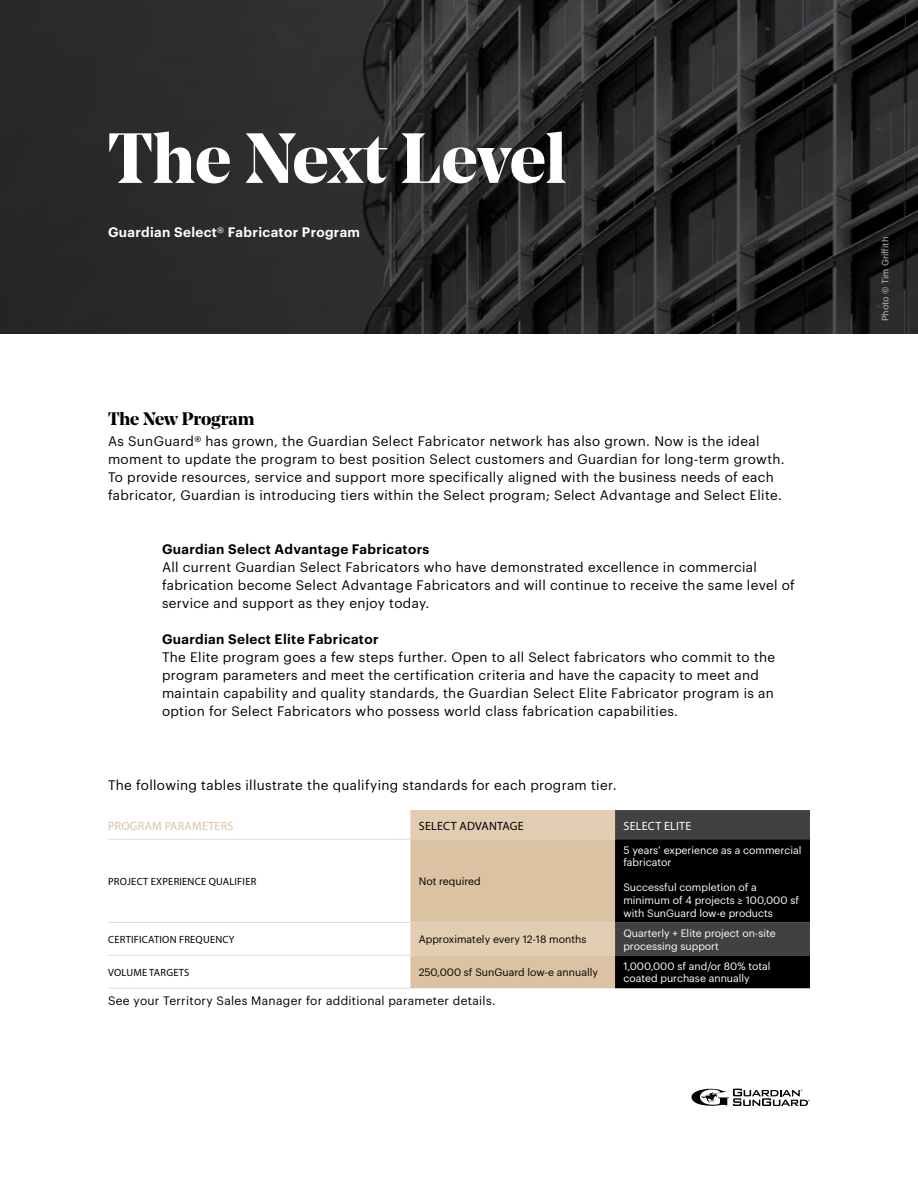
<style>
.page{position:relative;width:918px;height:1188px;background:#fff}
.page>*{position:absolute;margin:0;border:0;box-sizing:border-box;transform-origin:0 0}
.t1{font:700 70.5px "Noe Display";letter-spacing:-.005em;color:#fff}
.t2{font:700 18px "Noe Display";color:#000}
.t3{font:13.5px/18px "Graphik";letter-spacing:.025em;color:#000}
.t4{font:600 13.5px "Graphik";letter-spacing:.025em;color:#000}
.t5{font:600 13.5px "Graphik";letter-spacing:.025em;color:#fff}
.t6{font:12px "Graphik";letter-spacing:.025em;color:#000}
.t7{font:12px "Myriad Pro";letter-spacing:.02em;color:#dbc2a2}
.t8{font:12px "Myriad Pro";letter-spacing:.02em;color:#000}
.t9{font:12px "Myriad Pro";letter-spacing:.02em;color:#fff}
.t10{font:10.5px/12.6px "Graphik";color:#fff}
.t11{font:10.5px "Graphik";color:#000}
.t12{font:10.5px "Myriad Pro";letter-spacing:.02em;color:#000}
.t13{font:9px "Graphik";color:#c0c2c2}
.s1{font-weight:400}
</style>
<div class="page">
<img style="left:0;top:0;width:918px;height:334px">
<svg style="left:410px;top:810px;width:400px;height:178px;background:#7c7061"></svg>
<hr style="left:108px;top:839px;width:302px;height:1px;background:#dcddde">
<hr style="left:108px;top:922px;width:302px;height:1px;background:#dcddde">
<hr style="left:108px;top:955px;width:302px;height:1px;background:#dcddde">
<hr style="left:108px;top:988px;width:302px;height:1px;background:#dcddde">
<svg style="left:692px;top:1089px;width:118px;height:17px"></svg>
<h1 class="t1" style="left:108px;top:113px;width:460px">The Next Level</h1>
<p class="t5" style="left:108px;top:222px;width:254px">Guardian Select<span class="s1">®</span> Fabricator Program</p>
<h2 class="t2" style="left:108px;top:407px;width:148px">The New Program</h2>
<p class="t3" style="left:108px;top:431px;width:678px">As SunGuard® has grown, the Guardian Select Fabricator network has also grown. Now is the ideal moment to update the program to best position Select customers and Guardian for long-term growth.<br>To provide resources, service and support more specifically aligned with the business needs of each fabricator, Guardian is introducing tiers within the Select program; Select Advantage and Select Elite.</p>
<p class="t4" style="left:162px;top:538px;width:269px">Guardian Select Advantage Fabricators</p>
<p class="t3" style="left:162px;top:557px;width:634px">All current Guardian Select Fabricators who have demonstrated excellence in commercial fabrication become Select Advantage Fabricators and will continue to receive the same level of service and support as they enjoy today.</p>
<p class="t4" style="left:162px;top:628px;width:218px">Guardian Select Elite Fabricator</p>
<p class="t3" style="left:162px;top:647px;width:615px">The Elite program goes a few steps further. Open to all Select fabricators who commit to the program parameters and meet the certification criteria and have the capacity to meet and maintain capability and quality standards, the Guardian Select Elite Fabricator program is an option for Select Fabricators who possess world class fabrication capabilities.</p>
<p class="t3" style="left:108px;top:775px;width:510px">The following tables illustrate the qualifying standards for each program tier.</p>
<p class="t7" style="left:108px;top:818px;width:127px">PROGRAM PARAMETERS</p>
<p class="t8" style="left:419px;top:818px;width:107px">SELECT ADVANTAGE</p>
<p class="t9" style="left:624px;top:818px;width:69px">SELECT ELITE</p>
<p class="t12" style="left:108px;top:875px;width:150px">PROJECT EXPERIENCE QUALIFIER</p>
<p class="t11" style="left:419px;top:873px;width:64px">Not required</p>
<p class="t10" style="left:623px;top:843px;width:179px">5 years’ experience as a commercial fabricator</p>
<p class="t10" style="left:623px;top:880px;width:177px">Successful completion of a minimum of 4 projects ≥ 100,000 sf with SunGuard low-e products</p>
<p class="t12" style="left:108px;top:933px;width:128px">CERTIFICATION FREQUENCY</p>
<p class="t11" style="left:419px;top:932px;width:169px">Approximately every 12-18 months</p>
<p class="t10" style="left:623px;top:926px;width:154px">Quarterly + Elite project on-site processing support</p>
<p class="t12" style="left:108px;top:966px;width:83px">VOLUME TARGETS</p>
<p class="t11" style="left:419px;top:964px;width:181px">250,000 sf SunGuard low-e annually</p>
<p class="t10" style="left:623px;top:959px;width:149px">1,000,000 sf and/or 80% total coated purchase annually</p>
<p class="t6" style="left:108px;top:991px;width:389px">See your Territory Sales Manager for additional parameter details.</p>
<p class="t13" style="left:879px;top:321px;width:85px;rotate:-90deg">Photo © Tim Griffith</p>
</div>
